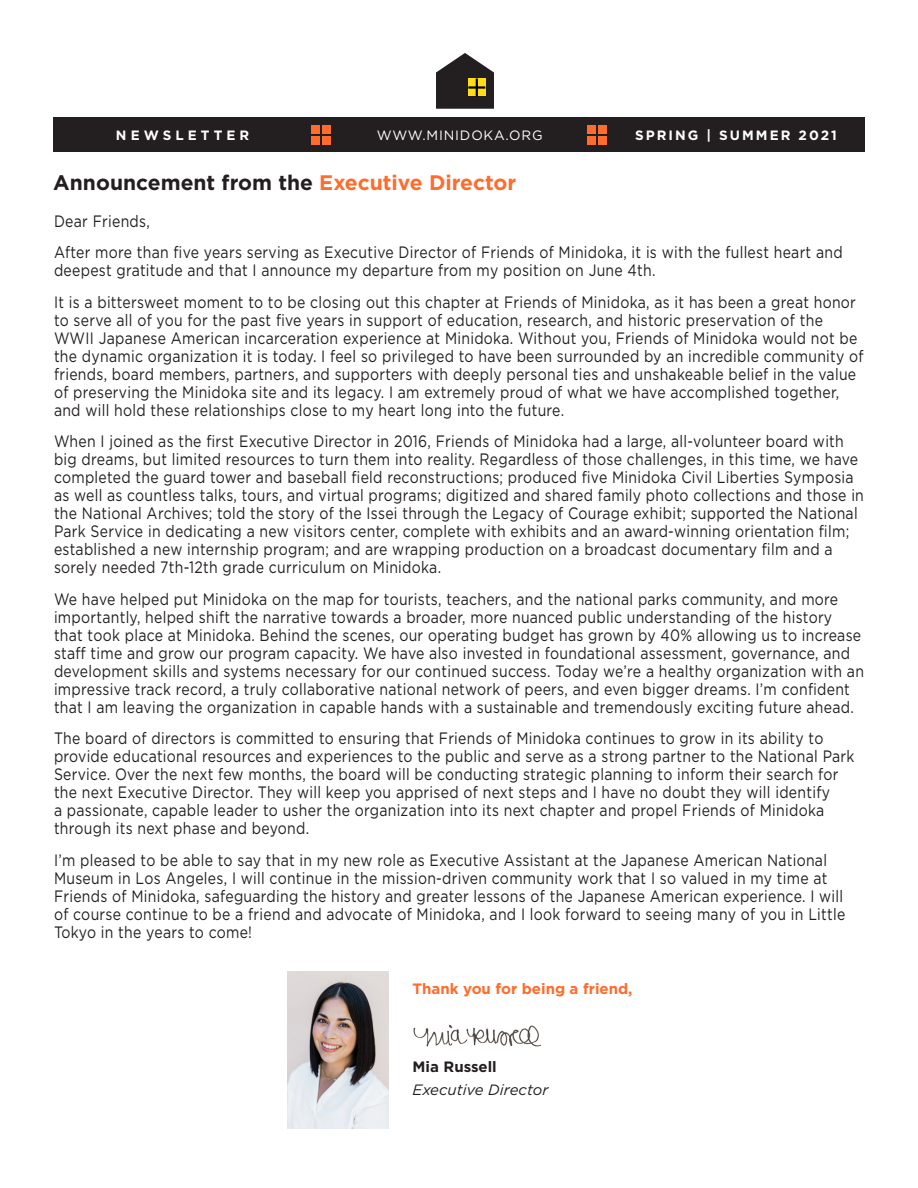
<style>
.page{position:relative;width:918px;height:1188px;background:#fff}
.page>*{position:absolute;margin:0;border:0;box-sizing:border-box;transform-origin:0 0}
.t1{font:700 21px "Gotham";color:#231f20}
.My_Minidoka_Story_Bo{font:16.5px/18px "Gotham";letter-spacing:.02em;color:#231f20;scale:.85 1}
.t2{font:italic 15px/22.5px "Gotham";color:#231f20}
.t3{font:700 15px "Gotham";color:#ff6c2c}
.t4{font:700 13.5px "Gotham";letter-spacing:.15em;color:#fff}
.t5{font:13.5px "Gotham";letter-spacing:.06em;color:#fff}
.t6{font:700 13.5px "Gotham";letter-spacing:.3em;color:#fff}
.s1{color:#ff6c2c}
.s2{font-weight:700;font-style:normal}
</style>
<div class="page">
<div style="left:53px;top:118px;width:812px;height:34px;background:#231f20"></div>
<div style="left:312px;top:125px;width:8px;height:8px;background:#ff6c2c"></div>
<div style="left:322px;top:125px;width:8px;height:8px;background:#ff6c2c"></div>
<div style="left:312px;top:136px;width:8px;height:8px;background:#ff6c2c"></div>
<div style="left:322px;top:136px;width:8px;height:8px;background:#ff6c2c"></div>
<div style="left:588px;top:125px;width:8px;height:8px;background:#ff6c2c"></div>
<div style="left:598px;top:125px;width:8px;height:8px;background:#ff6c2c"></div>
<div style="left:588px;top:136px;width:8px;height:8px;background:#ff6c2c"></div>
<div style="left:598px;top:136px;width:8px;height:8px;background:#ff6c2c"></div>
<svg style="left:436px;top:53px;width:58px;height:56px"></svg>
<hr style="left:468px;top:86px;width:17px;height:3px;background:#040503">
<img style="left:287px;top:971px;width:101px;height:158px">
<img style="left:413px;top:1024px;width:128px;height:23px">
<p class="t6" style="left:116px;top:127px;width:135px">NEWSLETTER</p>
<p class="t5" style="left:377px;top:127px;width:167px">WWW.MINIDOKA.ORG</p>
<p class="t4" style="left:635px;top:127px;width:203px">SPRING | SUMMER 2021</p>
<p class="t1" style="left:53px;top:169px;width:464px">Announcement from the <span class="s1">Executive Director</span></p>
<p class="My_Minidoka_Story_Bo" style="left:54px;top:211px;width:114px">Dear Friends,</p>
<p class="My_Minidoka_Story_Bo" style="left:54px;top:243px;width:929px">After more than five years serving as Executive Director of Friends of Minidoka, it is with the fullest heart and deepest gratitude and that I announce my departure from my position on June 4th.</p>
<p class="My_Minidoka_Story_Bo" style="left:54px;top:292px;width:954px">It is a bittersweet moment to to be closing out this chapter at Friends of Minidoka, as it has been a great honor to serve all of you for the past five years in support of education, research, and historic preservation of the WWII Japanese American incarceration experience at Minidoka. Without you, Friends of Minidoka would not be the dynamic organization it is today. I feel so privileged to have been surrounded by an incredible community of friends, board members, partners, and supporters with deeply personal ties and unshakeable belief in the value of preserving the Minidoka site and its legacy. I am extremely proud of what we have accomplished together, and will hold these relationships close to my heart long into the future.</p>
<p class="My_Minidoka_Story_Bo" style="left:54px;top:432px;width:954px">When I joined as the first Executive Director in 2016, Friends of Minidoka had a large, all-volunteer board with big dreams, but limited resources to turn them into reality. Regardless of those challenges, in this time, we have completed the guard tower and baseball field reconstructions; produced five Minidoka Civil Liberties Symposia as well as countless talks, tours, and virtual programs; digitized and shared family photo collections and those in the National Archives; told the story of the Issei through the Legacy of Courage exhibit; supported the National Park Service in dedicating a new visitors center, complete with exhibits and an award-winning orientation film; established a new internship program; and are wrapping production on a broadcast documentary film and a sorely needed 7th-12th grade curriculum on Minidoka.</p>
<p class="My_Minidoka_Story_Bo" style="left:54px;top:589px;width:954px">We have helped put Minidoka on the map for tourists, teachers, and the national parks community, and more importantly, helped shift the narrative towards a broader, more nuanced public understanding of the history that took place at Minidoka. Behind the scenes, our operating budget has grown by 40% allowing us to increase staff time and grow our program capacity. We have also invested in foundational assessment, governance, and development skills and systems necessary for our continued success. Today we’re a healthy organization with an impressive track record, a truly collaborative national network of peers, and even bigger dreams. I’m confident that I am leaving the organization in capable hands with a sustainable and tremendously exciting future ahead.</p>
<p class="My_Minidoka_Story_Bo" style="left:54px;top:729px;width:943px">The board of directors is committed to ensuring that Friends of Minidoka continues to grow in its ability to provide educational resources and experiences to the public and serve as a strong partner to the National Park Service. Over the next few months, the board will be conducting strategic planning to inform their search for the next Executive Director. They will keep you apprised of next steps and I have no doubt they will identify<br>a passionate, capable leader to usher the organization into its next chapter and propel Friends of Minidoka through its next phase and beyond.</p>
<p class="My_Minidoka_Story_Bo" style="left:54px;top:850px;width:933px">I’m pleased to be able to say that in my new role as Executive Assistant at the Japanese American National Museum in Los Angeles, I will continue in the mission-driven community work that I so valued in my time at Friends of Minidoka, safeguarding the history and greater lessons of the Japanese American experience. I will of course continue to be a friend and advocate of Minidoka, and I look forward to seeing many of you in Little Tokyo in the years to come!</p>
<p class="t3" style="left:413px;top:979px;width:221px">Thank you for being a friend,</p>
<p class="t2" style="left:413px;top:1056px;width:137px"><span class="s2">Mia Russell<br></span>Executive Director</p>
</div>
